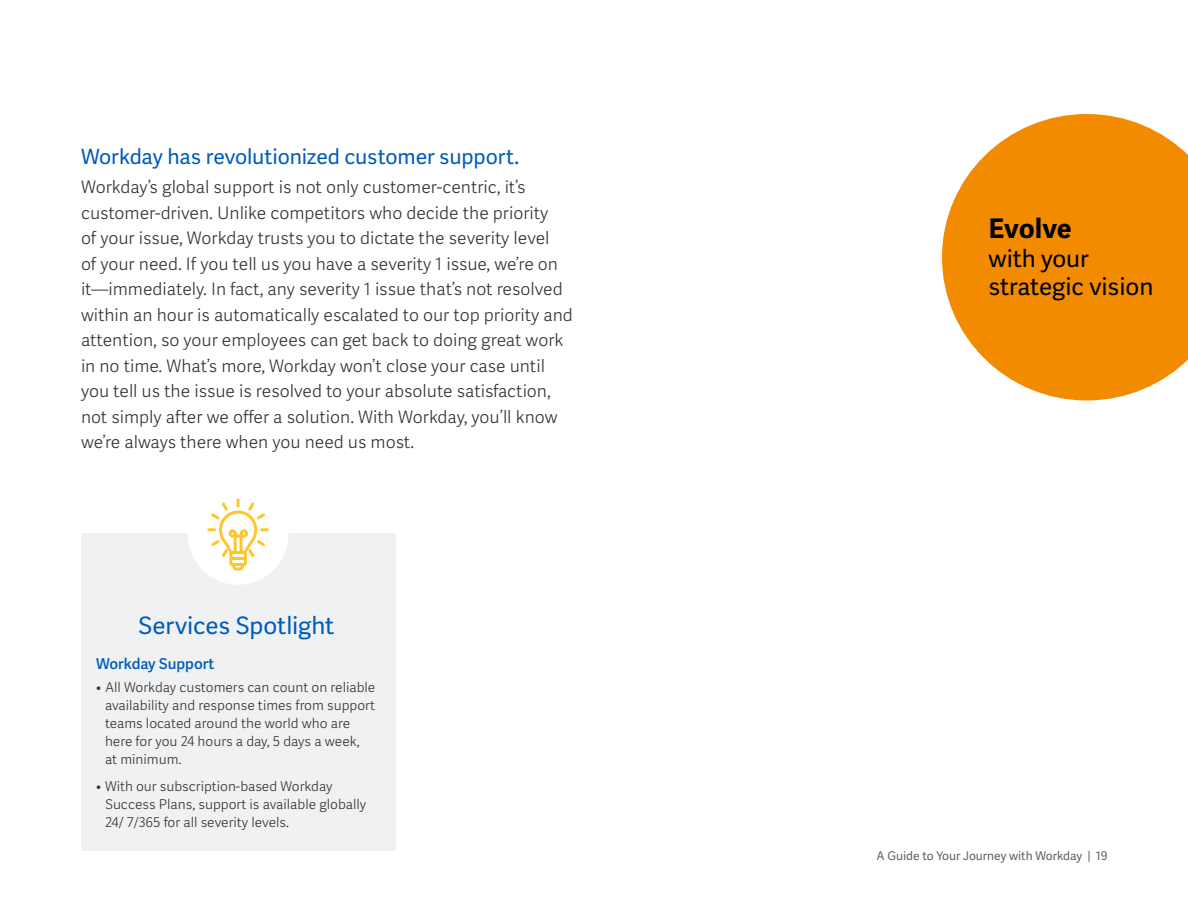
<style>
.page{position:relative;width:1188px;height:918px;background:#fff}
.page>*{position:absolute;margin:0;border:0;box-sizing:border-box;transform-origin:0 0}
.Byline{font:700 27px "Workday Adelle Sans";letter-spacing:-.01em;color:#000}
.Byline-2{font:24px/28.8px "Workday Adelle Sans";color:#000}
.Heading_3{font:24px "Workday Adelle Sans";letter-spacing:-.005em;color:#005cb9}
.Heading_1{font:21px "Workday Adelle Sans";letter-spacing:-.005em;color:#005cb9}
.Body__Intro{font:300 17.25px/25.5px "Workday Adelle Sans";color:#333}
.Heading_2{font:500 15px "Workday Adelle Sans";color:#005cb9}
.SerSpot__bullets_2__lines{font:300 13.5px/18px "Workday Adelle Sans";color:#333}
.t1{font:12px "Workday Adelle Sans";color:#616161}
</style>
<div class="page">
<svg style="left:942px;top:114px;width:246px;height:286px;fill:#f38b00"></svg>
<div style="left:81px;top:533px;width:314px;height:318px;background:#f0f1f2"></div>
<div style="left:188px;top:484px;width:100px;height:101px;background:#fff;border-radius:50%"></div>
<svg style="left:207px;top:499px;width:62px;height:72px"></svg>
<p class="Heading_1" style="left:81px;top:145px;width:440px">Workday has revolutionized customer support.</p>
<p class="Body__Intro" style="left:81px;top:175px;width:493px">Workday’s global support is not only customer-centric, it’s customer-driven. Unlike competitors who decide the priority<br>of your issue, Workday trusts you to dictate the severity level<br>of your need. If you tell us you have a severity 1 issue, we’re on it—immediately. In fact, any severity 1 issue that’s not resolved within an hour is automatically escalated to our top priority and attention, so your employees can get back to doing great work in no time. What’s more, Workday won’t close your case until you tell us the issue is resolved to your absolute satisfaction, not simply after we offer a solution. With Workday, you’ll know we’re always there when you need us most.</p>
<p class="Heading_3" style="left:138px;top:612px;width:198px">Services Spotlight</p>
<p class="Heading_2" style="left:96px;top:655px;width:120px">Workday Support</p>
<p class="SerSpot__bullets_2__lines" style="left:105px;top:678px;width:272px;text-indent:-9px">• All Workday customers can count on reliable availability and response times from support teams located around the world who are here for you 24 hours a day, 5 days a week, at minimum.</p>
<p class="SerSpot__bullets_2__lines" style="left:105px;top:777px;width:263px;text-indent:-9px">• With our subscription-based Workday<br>Success Plans, support is available globally<br>24/ 7/365 for all severity levels.</p>
<p class="Byline" style="left:988px;top:212px;width:85px">Evolve</p>
<p class="Byline-2" style="left:988px;top:245px;width:166px">with your strategic vision</p>
<p class="t1" style="left:877px;top:849px;width:233px">A Guide to Your Journey with Workday | 19</p>
</div>
